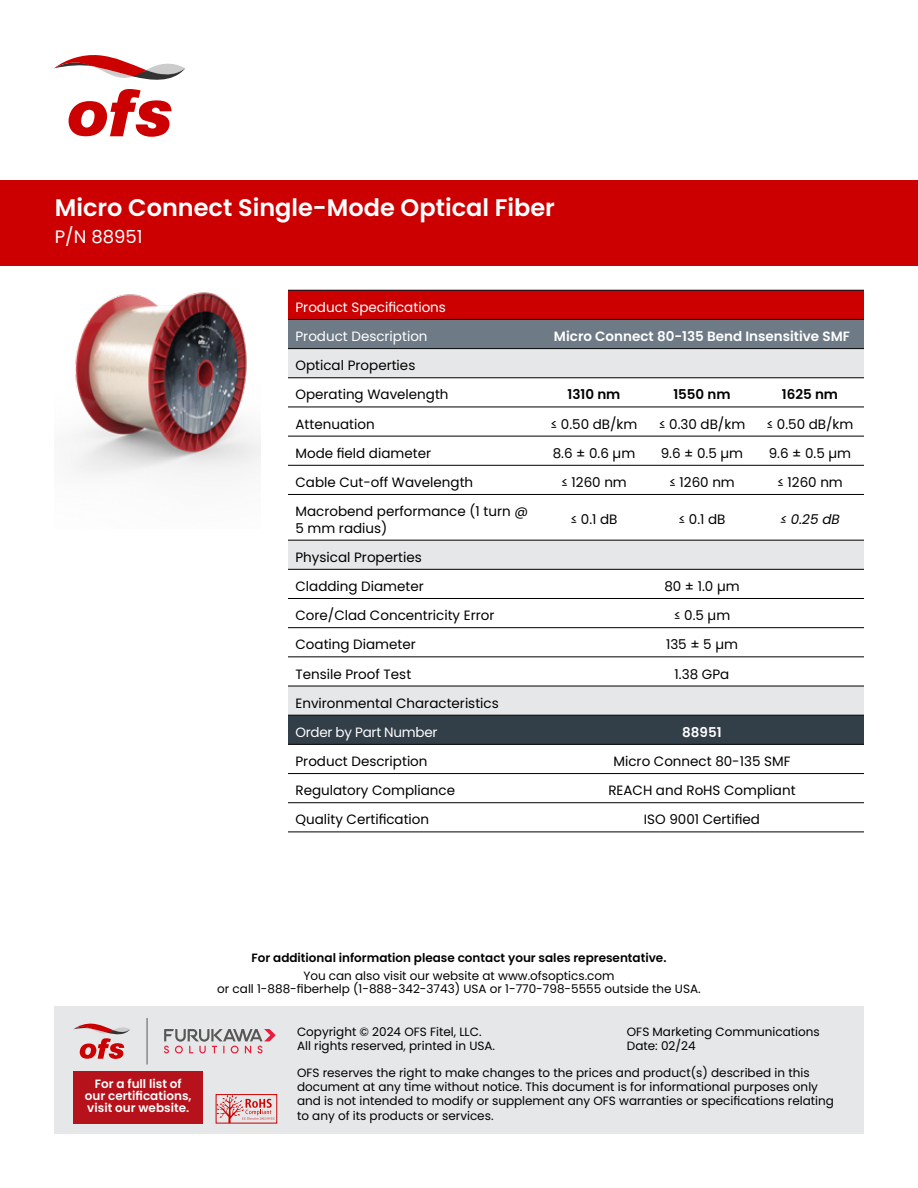
<style>
.page{position:relative;width:918px;height:1188px;background:#fff}
.page>*{position:absolute;margin:0;border:0;box-sizing:border-box;transform-origin:0 0}
.t1{font:600 24px "Poppins";color:#fff}
.t2{font:18px "Poppins";color:#fff}
.t3{font:13.5px/29.1px "Poppins";color:#000}
.t4{font:600 13.5px "Poppins";color:#fff}
.t5{font:13.5px/29.1px "Poppins";color:#fff}
.t6{font:600 13.5px "Poppins";color:#000}
.t7{font:13.5px "Poppins";letter-spacing:-.02em;color:#fff}
.t8{font:italic 13.5px "Poppins";color:#000}
.t9{font:12px/14.4px "Poppins";color:#000}
.t10{font:600 12px "Poppins";color:#000}
.t11{font:600 12px/12px "Poppins";color:#fff;text-align:center}
</style>
<div class="page">
<svg style="left:288px;top:291px;width:576px;height:57px;background:#9c3d43"></svg>
<svg style="left:288px;top:349px;width:576px;height:366px"></svg>
<div style="left:288px;top:716px;width:576px;height:28px;background:#323e48"></div>
<hr style="left:288px;top:319px;width:252px;height:1px;background:#000">
<hr style="left:540px;top:319px;width:108px;height:1px;background:#000">
<hr style="left:648px;top:319px;width:108px;height:1px;background:#000">
<hr style="left:756px;top:319px;width:108px;height:1px;background:#000">
<hr style="left:288px;top:290px;width:252px;height:1px;background:#000">
<hr style="left:540px;top:290px;width:108px;height:1px;background:#000">
<hr style="left:648px;top:290px;width:108px;height:1px;background:#000">
<hr style="left:756px;top:290px;width:108px;height:1px;background:#000">
<hr style="left:288px;top:348px;width:252px;height:1px;background:#000">
<hr style="left:540px;top:348px;width:108px;height:1px;background:#000">
<hr style="left:648px;top:348px;width:108px;height:1px;background:#000">
<hr style="left:756px;top:348px;width:108px;height:1px;background:#000">
<hr style="left:288px;top:377px;width:252px;height:1px;background:#000">
<hr style="left:540px;top:377px;width:108px;height:1px;background:#000">
<hr style="left:648px;top:377px;width:108px;height:1px;background:#000">
<hr style="left:756px;top:377px;width:108px;height:1px;background:#000">
<hr style="left:288px;top:407px;width:252px;height:1px;background:#000">
<hr style="left:540px;top:407px;width:108px;height:1px;background:#000">
<hr style="left:648px;top:407px;width:108px;height:1px;background:#000">
<hr style="left:756px;top:407px;width:108px;height:1px;background:#000">
<hr style="left:288px;top:436px;width:252px;height:1px;background:#000">
<hr style="left:540px;top:436px;width:108px;height:1px;background:#000">
<hr style="left:648px;top:436px;width:108px;height:1px;background:#000">
<hr style="left:756px;top:436px;width:108px;height:1px;background:#000">
<hr style="left:288px;top:465px;width:252px;height:1px;background:#000">
<hr style="left:540px;top:465px;width:108px;height:1px;background:#000">
<hr style="left:648px;top:465px;width:108px;height:1px;background:#000">
<hr style="left:756px;top:465px;width:108px;height:1px;background:#000">
<hr style="left:288px;top:494px;width:252px;height:1px;background:#000">
<hr style="left:540px;top:494px;width:108px;height:1px;background:#000">
<hr style="left:648px;top:494px;width:108px;height:1px;background:#000">
<hr style="left:756px;top:494px;width:108px;height:1px;background:#000">
<hr style="left:288px;top:540px;width:252px;height:1px;background:#000">
<hr style="left:540px;top:540px;width:108px;height:1px;background:#000">
<hr style="left:648px;top:540px;width:108px;height:1px;background:#000">
<hr style="left:756px;top:540px;width:108px;height:1px;background:#000">
<hr style="left:288px;top:569px;width:252px;height:1px;background:#000">
<hr style="left:540px;top:569px;width:108px;height:1px;background:#000">
<hr style="left:648px;top:569px;width:108px;height:1px;background:#000">
<hr style="left:756px;top:569px;width:108px;height:1px;background:#000">
<hr style="left:288px;top:598px;width:252px;height:1px;background:#000">
<hr style="left:540px;top:598px;width:108px;height:1px;background:#000">
<hr style="left:648px;top:598px;width:108px;height:1px;background:#000">
<hr style="left:756px;top:598px;width:108px;height:1px;background:#000">
<hr style="left:288px;top:627px;width:252px;height:1px;background:#000">
<hr style="left:540px;top:627px;width:108px;height:1px;background:#000">
<hr style="left:648px;top:627px;width:108px;height:1px;background:#000">
<hr style="left:756px;top:627px;width:108px;height:1px;background:#000">
<hr style="left:288px;top:656px;width:252px;height:1px;background:#000">
<hr style="left:540px;top:656px;width:108px;height:1px;background:#000">
<hr style="left:648px;top:656px;width:108px;height:1px;background:#000">
<hr style="left:756px;top:656px;width:108px;height:1px;background:#000">
<hr style="left:288px;top:686px;width:252px;height:1px;background:#000">
<hr style="left:540px;top:686px;width:108px;height:1px;background:#000">
<hr style="left:648px;top:686px;width:108px;height:1px;background:#000">
<hr style="left:756px;top:686px;width:108px;height:1px;background:#000">
<hr style="left:288px;top:715px;width:252px;height:1px;background:#000">
<hr style="left:540px;top:715px;width:108px;height:1px;background:#000">
<hr style="left:648px;top:715px;width:108px;height:1px;background:#000">
<hr style="left:756px;top:715px;width:108px;height:1px;background:#000">
<hr style="left:288px;top:744px;width:252px;height:1px;background:#000">
<hr style="left:540px;top:744px;width:108px;height:1px;background:#000">
<hr style="left:648px;top:744px;width:108px;height:1px;background:#000">
<hr style="left:756px;top:744px;width:108px;height:1px;background:#000">
<hr style="left:288px;top:773px;width:252px;height:1px;background:#000">
<hr style="left:540px;top:773px;width:108px;height:1px;background:#000">
<hr style="left:648px;top:773px;width:108px;height:1px;background:#000">
<hr style="left:756px;top:773px;width:108px;height:1px;background:#000">
<hr style="left:288px;top:802px;width:252px;height:1px;background:#000">
<hr style="left:540px;top:802px;width:108px;height:1px;background:#000">
<hr style="left:648px;top:802px;width:108px;height:1px;background:#000">
<hr style="left:756px;top:802px;width:108px;height:1px;background:#000">
<hr style="left:288px;top:832px;width:252px;height:1px;background:#000">
<hr style="left:540px;top:832px;width:108px;height:1px;background:#000">
<hr style="left:648px;top:832px;width:108px;height:1px;background:#000">
<hr style="left:756px;top:832px;width:108px;height:1px;background:#000">
<div style="left:0;top:180px;width:918px;height:86px;background:#c00"></div>
<img style="left:73px;top:292px;width:188px;height:183px">
<svg style="left:69px;top:89px;width:103px;height:48px"></svg>
<svg style="left:54px;top:55px;width:131px;height:25px"></svg>
<div style="left:54px;top:1007px;width:810px;height:127px;background:#e6e7e8"></div>
<svg style="left:164px;top:1029px;width:112px;height:25px"></svg>
<hr style="left:147px;top:1018px;width:1px;height:46px;background:#575756">
<svg style="left:73px;top:1023px;width:57px;height:36px"></svg>
<div style="left:216px;top:1094px;width:61px;height:29px;border:1px solid #c00"></div>
<svg style="left:217px;top:1095px;width:58px;height:28px"></svg>
<div style="left:73px;top:1071px;width:130px;height:53px;background:#b5121b"></div>
<h1 class="t1" style="left:55px;top:194px;width:502px">Micro Connect Single-Mode Optical Fiber</h1>
<h2 class="t2" style="left:55px;top:226px;width:89px">P/N 88951</h2>
<p class="t5" style="left:296px;top:293px;width:152px">Product Specifications<br>Product Description</p>
<p class="t3" style="left:296px;top:351px;width:155px">Optical Properties<br>Operating Wavelength</p>
<p class="t4" style="left:554px;top:329px;width:298px">Micro Connect 80-135 Bend Insensitive SMF</p>
<p class="t6" style="left:568px;top:387px;width:54px">1310 nm</p>
<p class="t6" style="left:673px;top:387px;width:59px">1550 nm</p>
<p class="t6" style="left:782px;top:387px;width:58px">1625 nm</p>
<p class="t3" style="left:295px;top:409px;width:81px">Attenuation</p>
<p class="t3" style="left:550px;top:409px;width:89px">≤ 0.50 dB/km</p>
<p class="t3" style="left:659px;top:409px;width:88px">≤ 0.30 dB/km</p>
<p class="t3" style="left:766px;top:409px;width:89px">≤ 0.50 dB/km</p>
<p class="t3" style="left:295px;top:439px;width:137px">Mode field diameter</p>
<p class="t3" style="left:553px;top:439px;width:84px">8.6 ± 0.6 µm</p>
<p class="t3" style="left:661px;top:439px;width:84px">9.6 ± 0.5 µm</p>
<p class="t3" style="left:769px;top:439px;width:84px">9.6 ± 0.5 µm</p>
<p class="t3" style="left:295px;top:468px;width:179px">Cable Cut-off Wavelength</p>
<p class="t3" style="left:561px;top:468px;width:67px">≤ 1260 nm</p>
<p class="t3" style="left:669px;top:468px;width:67px">≤ 1260 nm</p>
<p class="t3" style="left:777px;top:468px;width:67px">≤ 1260 nm</p>
<p class="t3" style="left:295px;top:503px;width:234px;line-height:16.5px">Macrobend performance (1 turn @<br>5 mm radius)</p>
<p class="t3" style="left:570px;top:505px;width:49px">≤ 0.1 dB</p>
<p class="t3" style="left:678px;top:505px;width:49px">≤ 0.1 dB</p>
<p class="t8" style="left:780px;top:512px;width:61px">≤ 0.25 dB</p>
<p class="t3" style="left:295px;top:543px;width:130px">Physical Properties<br>Cladding Diameter</p>
<p class="t3" style="left:664px;top:572px;width:77px">80 ± 1.0 µm</p>
<p class="t3" style="left:295px;top:601px;width:200px">Core/Clad Concentricity Error</p>
<p class="t3" style="left:674px;top:601px;width:58px">≤ 0.5 µm</p>
<p class="t3" style="left:295px;top:630px;width:122px">Coating Diameter</p>
<p class="t3" style="left:666px;top:630px;width:73px">135 ± 5 µm</p>
<p class="t3" style="left:295px;top:659px;width:117px">Tensile Proof Test</p>
<p class="t3" style="left:675px;top:659px;width:56px">1.38 GPa</p>
<p class="t3" style="left:295px;top:688px;width:205px">Environmental Characteristics</p>
<p class="t7" style="left:295px;top:724px;width:144px">Order by Part Number</p>
<p class="t4" style="left:682px;top:724px;width:41px">88951</p>
<p class="t3" style="left:295px;top:747px;width:134px">Product Description</p>
<p class="t3" style="left:613px;top:747px;width:178px">Micro Connect 80-135 SMF</p>
<p class="t3" style="left:295px;top:776px;width:161px">Regulatory Compliance</p>
<p class="t3" style="left:608px;top:776px;width:189px">REACH and RoHS Compliant</p>
<p class="t3" style="left:295px;top:805px;width:135px">Quality Certification</p>
<p class="t3" style="left:644px;top:805px;width:118px">ISO 9001 Certified</p>
<p class="t10" style="left:252px;top:950px;width:416px">For additional information please contact your sales representative.</p>
<p class="t9" style="left:217px;top:969px;width:485px;line-height:13.5px;text-align:center">You can also visit our website at www.ofsoptics.com<br>or call 1-888-fiberhelp (1-888-342-3743) USA or 1-770-798-5555 outside the USA.</p>
<p class="t11" style="left:85px;top:1078px;width:108px">For a full list of our certifications, visit our website.</p>
<p class="t9" style="left:297px;top:1024px;width:200px">Copyright © 2024 OFS Fitel, LLC.<br>All rights reserved, printed in USA.</p>
<p class="t9" style="left:627px;top:1025px;width:194px">OFS Marketing Communications<br>Date: 02/24</p>
<p class="t9" style="left:297px;top:1065px;width:538px">OFS reserves the right to make changes to the prices and product(s) described in this document at any time without notice. This document is for informational purposes only and is not intended to modify or supplement any OFS warranties or specifications relating to any of its products or services.</p>
</div>
